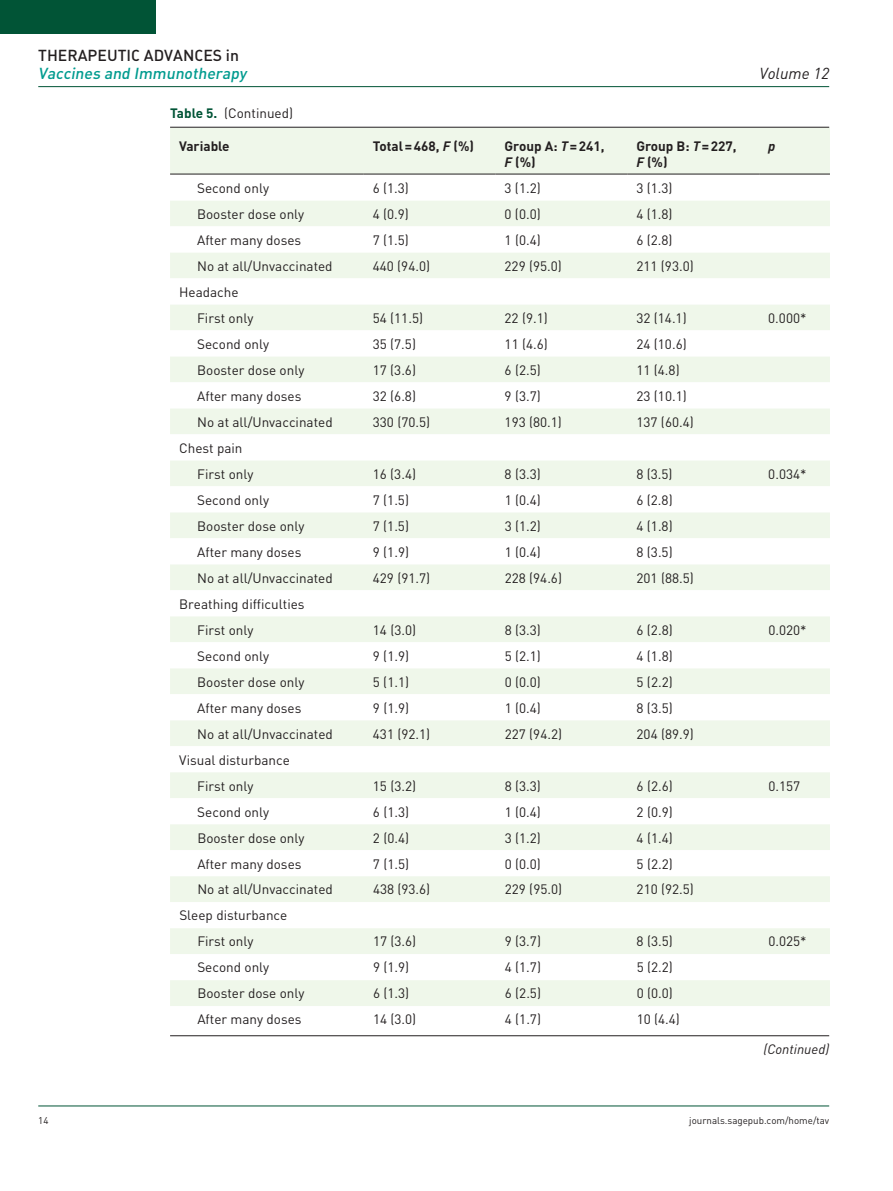
<style>
.page{position:relative;width:893px;height:1191px;background:#fff}
.page>*{position:absolute;margin:0;border:0;box-sizing:border-box;transform-origin:0 0}
.t1{font:italic 15.75px "DIN Medium Alternate";color:#009b8f}
.t2{font:15.75px "DIN Medium Alternate";color:#231f20}
.t3{font:italic 15.75px "DIN";color:#231f20}
.t4{font:13.5px/26px "DIN";color:#231f20}
.t5{font:700 13.5px/15.8px "DIN";color:#231f20}
.t6{font:italic 13.5px "DIN";color:#231f20}
.t7{font:italic 700 13.5px "DIN";color:#231f20}
.t8{font:9.75px "DIN";color:#231f20}
.s1{font-weight:700;color:#015436}
.s2{font-style:italic}
</style>
<div class="page">
<hr style="left:38px;top:86px;width:791px;height:1px;background:#015436">
<hr style="left:38px;top:1105px;width:791px;height:1px;background:#015436">
<div style="left:0;top:0;width:155px;height:34px;background:#015436"></div>
<div style="left:170px;top:128px;width:660px;height:46px;background:#eff7ea"></div>
<svg style="left:170px;top:201px;width:660px;height:805px;fill:#f3f9f0"></svg>
<hr style="left:170px;top:174px;width:194px;height:1px;background:#231f20">
<hr style="left:364px;top:174px;width:132px;height:1px;background:#231f20">
<hr style="left:496px;top:174px;width:131px;height:1px;background:#231f20">
<hr style="left:627px;top:174px;width:132px;height:1px;background:#231f20">
<hr style="left:759px;top:174px;width:71px;height:1px;background:#231f20">
<hr style="left:170px;top:127px;width:659px;height:1px;background:#231f20">
<hr style="left:170px;top:1035px;width:659px;height:1px;background:#231f20">
<p class="t2" style="left:38px;top:45px;width:202px">THERAPEUTIC ADVANCES IN</p>
<p class="t1" style="left:38px;top:63px;width:210px">Vaccines and Immunotherapy</p>
<p class="t4" style="left:170px;top:100px;width:125px"><span class="s1">Table 5.</span> (Continued)</p>
<p class="t3" style="left:759px;top:63px;width:71px">Volume 12</p>
<p class="t5" style="left:179px;top:137px;width:52px">Variable</p>
<p class="t5" style="left:373px;top:137px;width:103px">Total=468, <span class="s2">F</span> (%)</p>
<p class="t5" style="left:505px;top:137px;width:101px">Group A: <span class="s2">T</span>=241,<br><span class="s2">F</span> (%)</p>
<p class="t5" style="left:636px;top:137px;width:102px">Group B: <span class="s2">T</span>=227,<br><span class="s2">F</span> (%)</p>
<p class="t7" style="left:768px;top:137px;width:9px">p</p>
<p class="t4" style="left:197px;top:175px;width:73px">Second only</p>
<p class="t4" style="left:373px;top:175px;width:38px">6 (1.3)</p>
<p class="t4" style="left:505px;top:175px;width:38px">3 (1.2)</p>
<p class="t4" style="left:636px;top:175px;width:38px">3 (1.3)</p>
<p class="t4" style="left:197px;top:201px;width:109px">Booster dose only</p>
<p class="t4" style="left:373px;top:201px;width:38px">4 (0.9)</p>
<p class="t4" style="left:505px;top:201px;width:38px">0 (0.0)</p>
<p class="t4" style="left:636px;top:201px;width:38px">4 (1.8)</p>
<p class="t4" style="left:197px;top:227px;width:106px">After many doses</p>
<p class="t4" style="left:373px;top:227px;width:38px">7 (1.5)</p>
<p class="t4" style="left:505px;top:227px;width:38px">1 (0.4)</p>
<p class="t4" style="left:636px;top:227px;width:38px">6 (2.8)</p>
<p class="t4" style="left:197px;top:253px;width:137px">No at all/Unvaccinated</p>
<p class="t4" style="left:373px;top:253px;width:59px">440 (94.0)</p>
<p class="t4" style="left:505px;top:253px;width:59px">229 (95.0)</p>
<p class="t4" style="left:636px;top:253px;width:59px">211 (93.0)</p>
<p class="t4" style="left:197px;top:279px;width:58px;text-indent:-18px">Headache<br>First only</p>
<p class="t4" style="left:373px;top:305px;width:52px">54 (11.5)</p>
<p class="t4" style="left:505px;top:305px;width:45px">22 (9.1)</p>
<p class="t4" style="left:636px;top:305px;width:52px">32 (14.1)</p>
<p class="t4" style="left:768px;top:305px;width:40px">0.000*</p>
<p class="t4" style="left:197px;top:331px;width:73px">Second only</p>
<p class="t4" style="left:373px;top:331px;width:45px">35 (7.5)</p>
<p class="t4" style="left:505px;top:331px;width:45px">11 (4.6)</p>
<p class="t4" style="left:636px;top:331px;width:52px">24 (10.6)</p>
<p class="t4" style="left:197px;top:357px;width:109px">Booster dose only</p>
<p class="t4" style="left:373px;top:357px;width:45px">17 (3.6)</p>
<p class="t4" style="left:505px;top:357px;width:38px">6 (2.5)</p>
<p class="t4" style="left:636px;top:357px;width:45px">11 (4.8)</p>
<p class="t4" style="left:197px;top:383px;width:106px">After many doses</p>
<p class="t4" style="left:373px;top:383px;width:45px">32 (6.8)</p>
<p class="t4" style="left:505px;top:383px;width:38px">9 (3.7)</p>
<p class="t4" style="left:636px;top:383px;width:52px">23 (10.1)</p>
<p class="t4" style="left:197px;top:409px;width:137px">No at all/Unvaccinated</p>
<p class="t4" style="left:373px;top:409px;width:59px">330 (70.5)</p>
<p class="t4" style="left:505px;top:409px;width:59px">193 (80.1)</p>
<p class="t4" style="left:636px;top:409px;width:59px">137 (60.4)</p>
<p class="t4" style="left:197px;top:434px;width:58px;text-indent:-18px">Chest pain<br>First only</p>
<p class="t4" style="left:373px;top:460px;width:45px">16 (3.4)</p>
<p class="t4" style="left:505px;top:460px;width:38px">8 (3.3)</p>
<p class="t4" style="left:636px;top:460px;width:38px">8 (3.5)</p>
<p class="t4" style="left:768px;top:460px;width:40px">0.034*</p>
<p class="t4" style="left:197px;top:486px;width:73px">Second only</p>
<p class="t4" style="left:373px;top:486px;width:38px">7 (1.5)</p>
<p class="t4" style="left:505px;top:486px;width:38px">1 (0.4)</p>
<p class="t4" style="left:636px;top:486px;width:38px">6 (2.8)</p>
<p class="t4" style="left:197px;top:512px;width:109px">Booster dose only</p>
<p class="t4" style="left:373px;top:512px;width:38px">7 (1.5)</p>
<p class="t4" style="left:505px;top:512px;width:38px">3 (1.2)</p>
<p class="t4" style="left:636px;top:512px;width:38px">4 (1.8)</p>
<p class="t4" style="left:197px;top:538px;width:106px">After many doses</p>
<p class="t4" style="left:373px;top:538px;width:38px">9 (1.9)</p>
<p class="t4" style="left:505px;top:538px;width:38px">1 (0.4)</p>
<p class="t4" style="left:636px;top:538px;width:38px">8 (3.5)</p>
<p class="t4" style="left:197px;top:564px;width:137px">No at all/Unvaccinated</p>
<p class="t4" style="left:373px;top:564px;width:59px">429 (91.7)</p>
<p class="t4" style="left:505px;top:564px;width:59px">228 (94.6)</p>
<p class="t4" style="left:636px;top:564px;width:59px">201 (88.5)</p>
<p class="t4" style="left:197px;top:590px;width:109px;text-indent:-18px">Breathing difficulties<br>First only</p>
<p class="t4" style="left:373px;top:616px;width:45px">14 (3.0)</p>
<p class="t4" style="left:505px;top:616px;width:38px">8 (3.3)</p>
<p class="t4" style="left:636px;top:616px;width:38px">6 (2.8)</p>
<p class="t4" style="left:768px;top:616px;width:40px">0.020*</p>
<p class="t4" style="left:197px;top:642px;width:73px">Second only</p>
<p class="t4" style="left:373px;top:642px;width:38px">9 (1.9)</p>
<p class="t4" style="left:505px;top:642px;width:38px">5 (2.1)</p>
<p class="t4" style="left:636px;top:642px;width:38px">4 (1.8)</p>
<p class="t4" style="left:197px;top:668px;width:109px">Booster dose only</p>
<p class="t4" style="left:373px;top:668px;width:38px">5 (1.1)</p>
<p class="t4" style="left:505px;top:668px;width:38px">0 (0.0)</p>
<p class="t4" style="left:637px;top:668px;width:38px">5 (2.2)</p>
<p class="t4" style="left:197px;top:694px;width:106px">After many doses</p>
<p class="t4" style="left:373px;top:694px;width:38px">9 (1.9)</p>
<p class="t4" style="left:505px;top:694px;width:38px">1 (0.4)</p>
<p class="t4" style="left:637px;top:694px;width:38px">8 (3.5)</p>
<p class="t4" style="left:197px;top:720px;width:137px">No at all/Unvaccinated</p>
<p class="t4" style="left:373px;top:720px;width:59px">431 (92.1)</p>
<p class="t4" style="left:505px;top:720px;width:59px">227 (94.2)</p>
<p class="t4" style="left:637px;top:720px;width:59px">204 (89.9)</p>
<p class="t4" style="left:197px;top:746px;width:94px;text-indent:-18px">Visual disturbance<br>First only</p>
<p class="t4" style="left:373px;top:772px;width:45px">15 (3.2)</p>
<p class="t4" style="left:505px;top:772px;width:38px">8 (3.3)</p>
<p class="t4" style="left:637px;top:772px;width:38px">6 (2.6)</p>
<p class="t4" style="left:768px;top:772px;width:33px">0.157</p>
<p class="t4" style="left:197px;top:798px;width:73px">Second only</p>
<p class="t4" style="left:373px;top:798px;width:38px">6 (1.3)</p>
<p class="t4" style="left:505px;top:798px;width:38px">1 (0.4)</p>
<p class="t4" style="left:637px;top:798px;width:38px">2 (0.9)</p>
<p class="t4" style="left:197px;top:824px;width:109px">Booster dose only</p>
<p class="t4" style="left:373px;top:824px;width:38px">2 (0.4)</p>
<p class="t4" style="left:505px;top:824px;width:38px">3 (1.2)</p>
<p class="t4" style="left:637px;top:824px;width:38px">4 (1.4)</p>
<p class="t4" style="left:197px;top:850px;width:106px">After many doses</p>
<p class="t4" style="left:373px;top:850px;width:38px">7 (1.5)</p>
<p class="t4" style="left:505px;top:850px;width:38px">0 (0.0)</p>
<p class="t4" style="left:637px;top:850px;width:38px">5 (2.2)</p>
<p class="t4" style="left:197px;top:876px;width:137px">No at all/Unvaccinated</p>
<p class="t4" style="left:373px;top:876px;width:59px">438 (93.6)</p>
<p class="t4" style="left:505px;top:876px;width:59px">229 (95.0)</p>
<p class="t4" style="left:637px;top:876px;width:59px">210 (92.5)</p>
<p class="t4" style="left:197px;top:902px;width:92px;text-indent:-18px">Sleep disturbance<br>First only</p>
<p class="t4" style="left:373px;top:928px;width:45px">17 (3.6)</p>
<p class="t4" style="left:505px;top:928px;width:38px">9 (3.7)</p>
<p class="t4" style="left:637px;top:928px;width:38px">8 (3.5)</p>
<p class="t4" style="left:768px;top:928px;width:40px">0.025*</p>
<p class="t4" style="left:197px;top:954px;width:73px">Second only</p>
<p class="t4" style="left:373px;top:954px;width:38px">9 (1.9)</p>
<p class="t4" style="left:505px;top:954px;width:38px">4 (1.7)</p>
<p class="t4" style="left:637px;top:954px;width:38px">5 (2.2)</p>
<p class="t4" style="left:197px;top:980px;width:109px">Booster dose only</p>
<p class="t4" style="left:373px;top:980px;width:38px">6 (1.3)</p>
<p class="t4" style="left:505px;top:980px;width:38px">6 (2.5)</p>
<p class="t4" style="left:637px;top:980px;width:38px">0 (0.0)</p>
<p class="t4" style="left:197px;top:1006px;width:106px">After many doses</p>
<p class="t4" style="left:373px;top:1006px;width:45px">14 (3.0)</p>
<p class="t4" style="left:505px;top:1006px;width:38px">4 (1.7)</p>
<p class="t4" style="left:637px;top:1006px;width:45px">10 (4.4)</p>
<p class="t6" style="left:763px;top:1040px;width:67px">(Continued)</p>
<p class="t8" style="left:38px;top:1114px;width:12px">14</p>
<p class="t8" style="left:689px;top:1114px;width:141px">journals.sagepub.com/home/tav</p>
</div>
